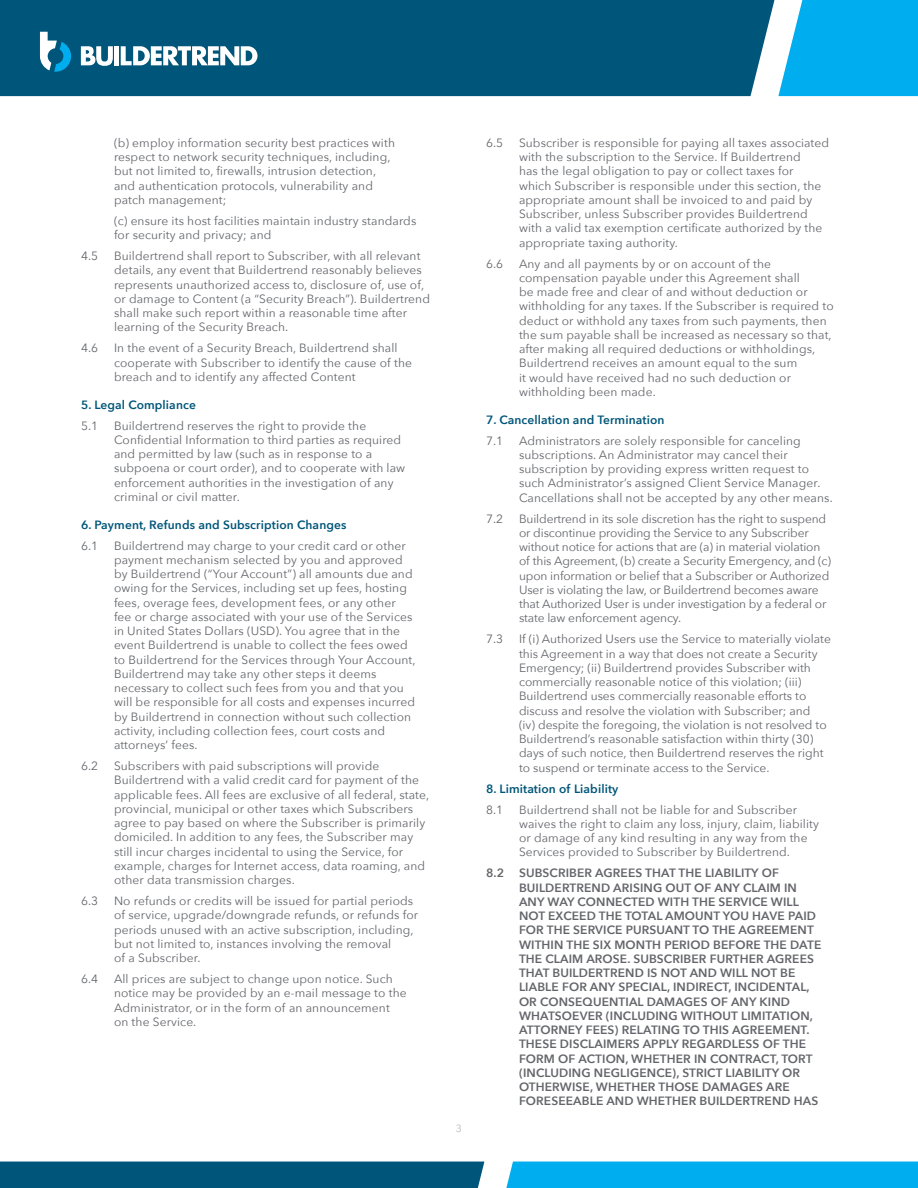
<style>
.page{position:relative;width:918px;height:1188px;background:#fff}
.page>*{position:absolute;margin:0;border:0;box-sizing:border-box;transform-origin:0 0}
.Body_Copy{font:12px/14.2px "Avenir Next";letter-spacing:.01em;color:#63656a}
.Body_Copy-2{font:600 12px/14.2px "Avenir Next";letter-spacing:.01em;color:#63656a}
.Body_Copy-3{font:12px/14.2px "Avenir Next";letter-spacing:-.01em;color:#63656a}
.Body_Header{font:600 12px "Avenir Next";letter-spacing:.01em;color:#00567a}
.Body_Copy-4{font:600 12px "Avenir Next";letter-spacing:.01em;color:#00567a}
.t1{font:10.5px "Avenir Next";color:#bababa}
</style>
<div class="page">
<div style="left:0;top:0;width:775px;height:96px;background:#00567a"></div>
<svg style="left:778px;top:0;width:140px;height:96px"></svg>
<div style="left:0;top:1162px;width:484px;height:26px;background:#00567a"></div>
<div style="left:506px;top:1162px;width:412px;height:26px;background:#00aeef"></div>
<svg style="left:81px;top:46px;width:32px;height:20px"></svg>
<div style="left:114px;top:46px;width:5px;height:19px;background:#fff"></div>
<svg style="left:121px;top:46px;width:137px;height:19px"></svg>
<svg style="left:40px;top:32px;width:31px;height:40px"></svg>
<p class="Body_Copy" style="left:114px;top:135px;width:283px">(b) employ information security best practices with respect to network security techniques, including, but not limited to, firewalls, intrusion detection, and authentication protocols, vulnerability and patch management;</p>
<p class="Body_Copy" style="left:114px;top:213px;width:304px">(c) ensure its host facilities maintain industry standards for security and privacy; and</p>
<p class="Body_Copy" style="left:81px;top:248px;width:19px">4.5</p>
<p class="Body_Copy" style="left:114px;top:248px;width:318px">Buildertrend shall report to Subscriber, with all relevant details, any event that Buildertrend reasonably believes represents unauthorized access to, disclosure of, use of, or damage to Content (a “Security Breach”). Buildertrend shall make such report within a reasonable time after learning of the Security Breach.</p>
<p class="Body_Copy" style="left:81px;top:341px;width:19px">4.6</p>
<p class="Body_Copy" style="left:114px;top:341px;width:300px">In the event of a Security Breach, Buildertrend shall cooperate with Subscriber to identify the cause of the breach and to identify any affected Content</p>
<p class="Body_Header" style="left:81px;top:394px;width:117px">5. Legal Compliance</p>
<p class="Body_Copy" style="left:81px;top:418px;width:19px">5.1</p>
<p class="Body_Copy" style="left:114px;top:418px;width:293px">Buildertrend reserves the right to provide the Confidential Information to third parties as required and permitted by law (such as in response to a subpoena or court order), and to cooperate with law enforcement authorities in the investigation of any criminal or civil matter.</p>
<p class="Body_Header" style="left:81px;top:514px;width:267px">6. Payment, Refunds and Subscription Changes</p>
<p class="Body_Copy" style="left:81px;top:538px;width:19px">6.1</p>
<p class="Body_Copy" style="left:114px;top:538px;width:303px">Buildertrend may charge to your credit card or other payment mechanism selected by you and approved by Buildertrend (“Your Account”) all amounts due and owing for the Services, including set up fees, hosting fees, overage fees, development fees, or any other fee or charge associated with your use of the Services in United States Dollars (USD). You agree that in the event Buildertrend is unable to collect the fees owed to Buildertrend for the Services through Your Account, Buildertrend may take any other steps it deems necessary to collect such fees from you and that you will be responsible for all costs and expenses incurred by Buildertrend in connection without such collection activity, including collection fees, court costs and attorneys’ fees.</p>
<p class="Body_Copy" style="left:81px;top:758px;width:19px">6.2</p>
<p class="Body_Copy" style="left:114px;top:758px;width:317px">Subscribers with paid subscriptions will provide Buildertrend with a valid credit card for payment of the applicable fees. All fees are exclusive of all federal, state, provincial, municipal or other taxes which Subscribers agree to pay based on where the Subscriber is primarily domiciled. In addition to any fees, the Subscriber may still incur charges incidental to using the Service, for example, charges for Internet access, data roaming, and other data transmission charges.</p>
<p class="Body_Copy" style="left:81px;top:893px;width:19px">6.3</p>
<p class="Body_Copy" style="left:114px;top:893px;width:306px">No refunds or credits will be issued for partial periods of service, upgrade/downgrade refunds, or refunds for periods unused with an active subscription, including, but not limited to, instances involving the removal<br>of a Subscriber.</p>
<p class="Body_Copy" style="left:81px;top:971px;width:19px">6.4</p>
<p class="Body_Copy" style="left:114px;top:971px;width:294px">All prices are subject to change upon notice. Such notice may be provided by an e-mail message to the Administrator, or in the form of an announcement on the Service.</p>
<p class="t1" style="left:456px;top:1119px;width:8px">3</p>
<p class="Body_Copy" style="left:486px;top:135px;width:19px">6.5</p>
<p class="Body_Copy" style="left:519px;top:135px;width:312px">Subscriber is responsible for paying all taxes associated with the subscription to the Service. If Buildertrend<br>has the legal obligation to pay or collect taxes for<br>which Subscriber is responsible under this section, the appropriate amount shall be invoiced to and paid by Subscriber, unless Subscriber provides Buildertrend with a valid tax exemption certificate authorized by the appropriate taxing authority.</p>
<p class="Body_Copy" style="left:486px;top:256px;width:19px">6.6</p>
<p class="Body_Copy" style="left:519px;top:256px;width:316px">Any and all payments by or on account of the compensation payable under this Agreement shall<br>be made free and clear of and without deduction or withholding for any taxes. If the Subscriber is required to deduct or withhold any taxes from such payments, then the sum payable shall be increased as necessary so that, after making all required deductions or withholdings, Buildertrend receives an amount equal to the sum<br>it would have received had no such deduction or withholding been made.</p>
<p class="Body_Header" style="left:486px;top:409px;width:180px">7. Cancellation and Termination</p>
<p class="Body_Copy" style="left:486px;top:433px;width:19px">7.1</p>
<p class="Body_Copy" style="left:519px;top:433px;width:315px">Administrators are solely responsible for canceling subscriptions. An Administrator may cancel their subscription by providing express written request to such Administrator’s assigned Client Service Manager.<br>Cancellations shall not be accepted by any other means.</p>
<p class="Body_Copy" style="left:486px;top:511px;width:19px">7.2</p>
<p class="Body_Copy-3" style="left:519px;top:511px;width:314px">Buildertrend in its sole discretion has the right to suspend or discontinue providing the Service to any Subscriber without notice for actions that are (a) in material violation of this Agreement, (b) create a Security Emergency, and (c) upon information or belief that a Subscriber or Authorized User is violating the law, or Buildertrend becomes aware that Authorized User is under investigation by a federal or state law enforcement agency.</p>
<p class="Body_Copy" style="left:486px;top:632px;width:19px">7.3</p>
<p class="Body_Copy" style="left:519px;top:632px;width:313px">If (i) Authorized Users use the Service to materially violate this Agreement in a way that does not create a Security Emergency; (ii) Buildertrend provides Subscriber with commercially reasonable notice of this violation; (iii)<br>Buildertrend uses commercially reasonable efforts to discuss and resolve the violation with Subscriber; and<br>(iv) despite the foregoing, the violation is not resolved to Buildertrend’s reasonable satisfaction within thirty (30) days of such notice, then Buildertrend reserves the right to suspend or terminate access to the Service.</p>
<p class="Body_Copy-4" style="left:486px;top:778px;width:134px">8. Limitation of Liability</p>
<p class="Body_Copy" style="left:486px;top:802px;width:19px">8.1</p>
<p class="Body_Copy" style="left:519px;top:802px;width:302px">Buildertrend shall not be liable for and Subscriber waives the right to claim any loss, injury, claim, liability or damage of any kind resulting in any way from the Services provided to Subscriber by Buildertrend.</p>
<p class="Body_Copy-2" style="left:486px;top:866px;width:19px">8.2</p>
<p class="Body_Copy-2" style="left:519px;top:866px;width:304px">SUBSCRIBER AGREES THAT THE LIABILITY OF BUILDERTREND ARISING OUT OF ANY CLAIM IN ANY WAY CONNECTED WITH THE SERVICE WILL NOT EXCEED THE TOTAL AMOUNT YOU HAVE PAID FOR THE SERVICE PURSUANT TO THE AGREEMENT WITHIN THE SIX MONTH PERIOD BEFORE THE DATE THE CLAIM AROSE. SUBSCRIBER FURTHER AGREES THAT BUILDERTREND IS NOT AND WILL NOT BE LIABLE FOR ANY SPECIAL, INDIRECT, INCIDENTAL, OR CONSEQUENTIAL DAMAGES OF ANY KIND WHATSOEVER (INCLUDING WITHOUT LIMITATION, ATTORNEY FEES) RELATING TO THIS AGREEMENT.<br>THESE DISCLAIMERS APPLY REGARDLESS OF THE FORM OF ACTION, WHETHER IN CONTRACT, TORT (INCLUDING NEGLIGENCE), STRICT LIABILITY OR OTHERWISE, WHETHER THOSE DAMAGES ARE FORESEEABLE AND WHETHER BUILDERTREND HAS</p>
</div>
